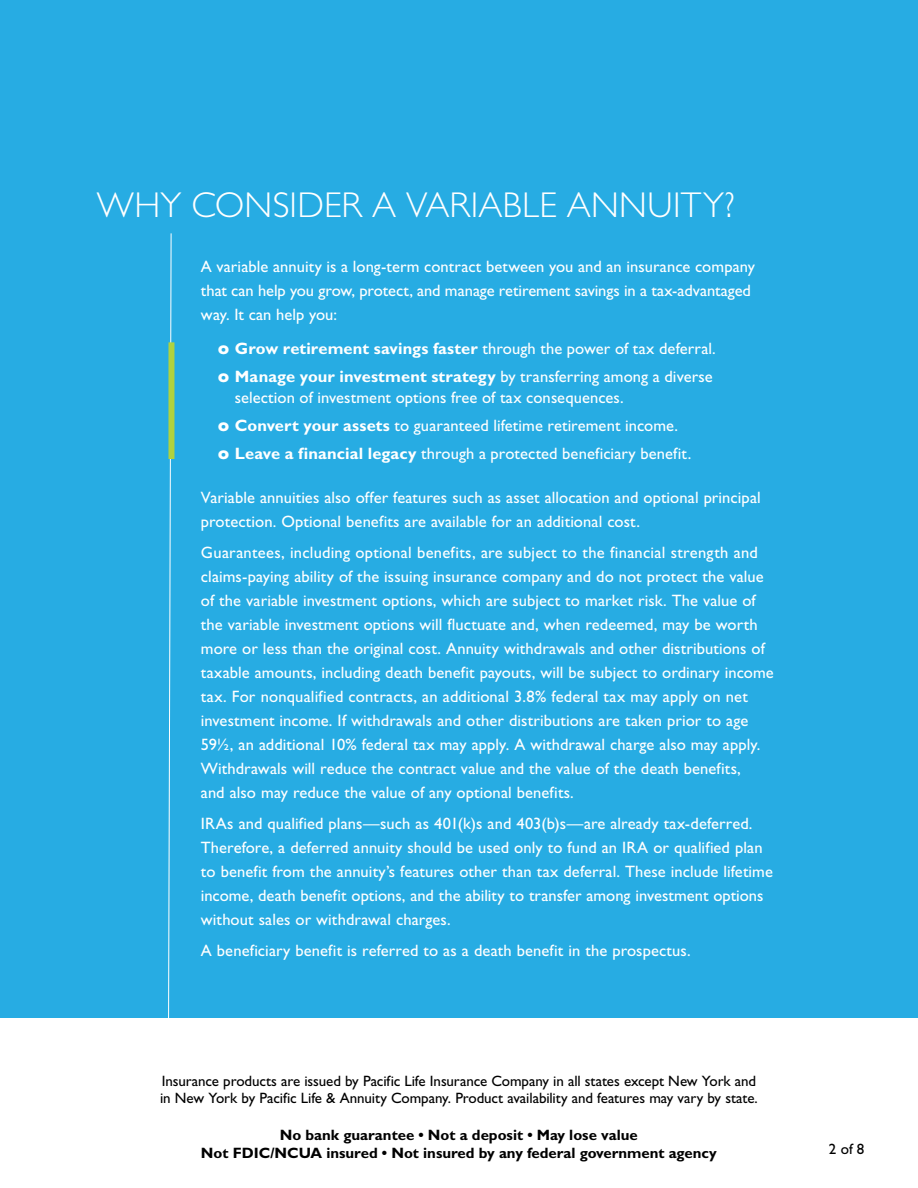
<style>
.page{position:relative;width:918px;height:1188px;background:#fff}
.page>*{position:absolute;margin:0;border:0;box-sizing:border-box;transform-origin:0 0}
.t1{font:300 36px "Gill Sans Std";letter-spacing:.005em;color:#fff}
.Text{font:16.5px/24px "Gill Sans Std";letter-spacing:.005em;color:#fff}
.t2{font:15px/16.5px "Gill Sans Std";letter-spacing:-.005em;color:#000}
.t3{font:700 15px/18px "Gill Sans Std";color:#000;text-align:center}
.s1{font-family:"Futura Std";font-weight:700}
.s2{font-weight:700}
</style>
<div class="page">
<div style="left:0;top:0;width:918px;height:1017px;background:#27ace3"></div>
<svg style="left:168px;top:233px;width:4px;height:785px"></svg>
<div style="left:168px;top:342px;width:6px;height:117px;background:#afd23f"></div>
<p class="t1" style="left:97px;top:185px;width:640px">WHY CONSIDER A VARIABLE ANNUITY?</p>
<p class="Text" style="left:201px;top:254px;width:556px">A variable annuity is a long-term contract between you and an insurance company that can help you grow, protect, and manage retirement savings in a tax-advantaged way. It can help you:</p>
<p class="Text" style="left:218px;top:337px;width:499px"><span class="s1">o</span> <span class="s2">Grow retirement savings faster</span> through the power of tax deferral.</p>
<p class="Text" style="left:235px;top:366px;width:479px;line-height:21px;text-indent:-17px"><span class="s1">o</span> <span class="s2">Manage your investment strategy</span> by transferring among a diverse selection of investment options free of tax consequences.</p>
<p class="Text" style="left:218px;top:413px;width:461px"><span class="s1">o</span> <span class="s2">Convert your assets</span> to guaranteed lifetime retirement income.</p>
<p class="Text" style="left:218px;top:442px;width:475px"><span class="s1">o</span> <span class="s2">Leave a financial legacy</span> through a protected beneficiary benefit.</p>
<p class="Text" style="left:201px;top:486px;width:561px">Variable annuities also offer features such as asset allocation and optional principal protection. Optional benefits are available for an additional cost.</p>
<p class="Text" style="left:201px;top:541px;width:575px">Guarantees, including optional benefits, are subject to the financial strength and claims-paying ability of the issuing insurance company and do not protect the value of the variable investment options, which are subject to market risk. The value of the variable investment options will fluctuate and, when redeemed, may be worth more or less than the original cost. Annuity withdrawals and other distributions of taxable amounts, including death benefit payouts, will be subject to ordinary income tax. For nonqualified contracts, an additional 3.8% federal tax may apply on net investment income. If withdrawals and other distributions are taken prior to age 59½, an additional 10% federal tax may apply. A withdrawal charge also may apply.<br>Withdrawals will reduce the contract value and the value of the death benefits,<br>and also may reduce the value of any optional benefits.</p>
<p class="Text" style="left:201px;top:811px;width:574px">IRAs and qualified plans—such as 401(k)s and 403(b)s—are already tax-deferred.<br>Therefore, a deferred annuity should be used only to fund an IRA or qualified plan to benefit from the annuity’s features other than tax deferral. These include lifetime income, death benefit options, and the ability to transfer among investment options without sales or withdrawal charges.</p>
<p class="Text" style="left:201px;top:938px;width:491px">A beneficiary benefit is referred to as a death benefit in the prospectus.</p>
<p class="t2" style="left:160px;top:1073px;width:599px">Insurance products are issued by Pacific Life Insurance Company in all states except New York and in New York by Pacific Life &amp; Annuity Company. Product availability and features may vary by state.</p>
<p class="t3" style="left:201px;top:1126px;width:517px">No bank guarantee • Not a deposit • May lose value<br>Not FDIC/NCUA insured • Not insured by any federal government agency</p>
<p class="t2" style="left:829px;top:1141px;width:37px">2 of 8</p>
</div>
